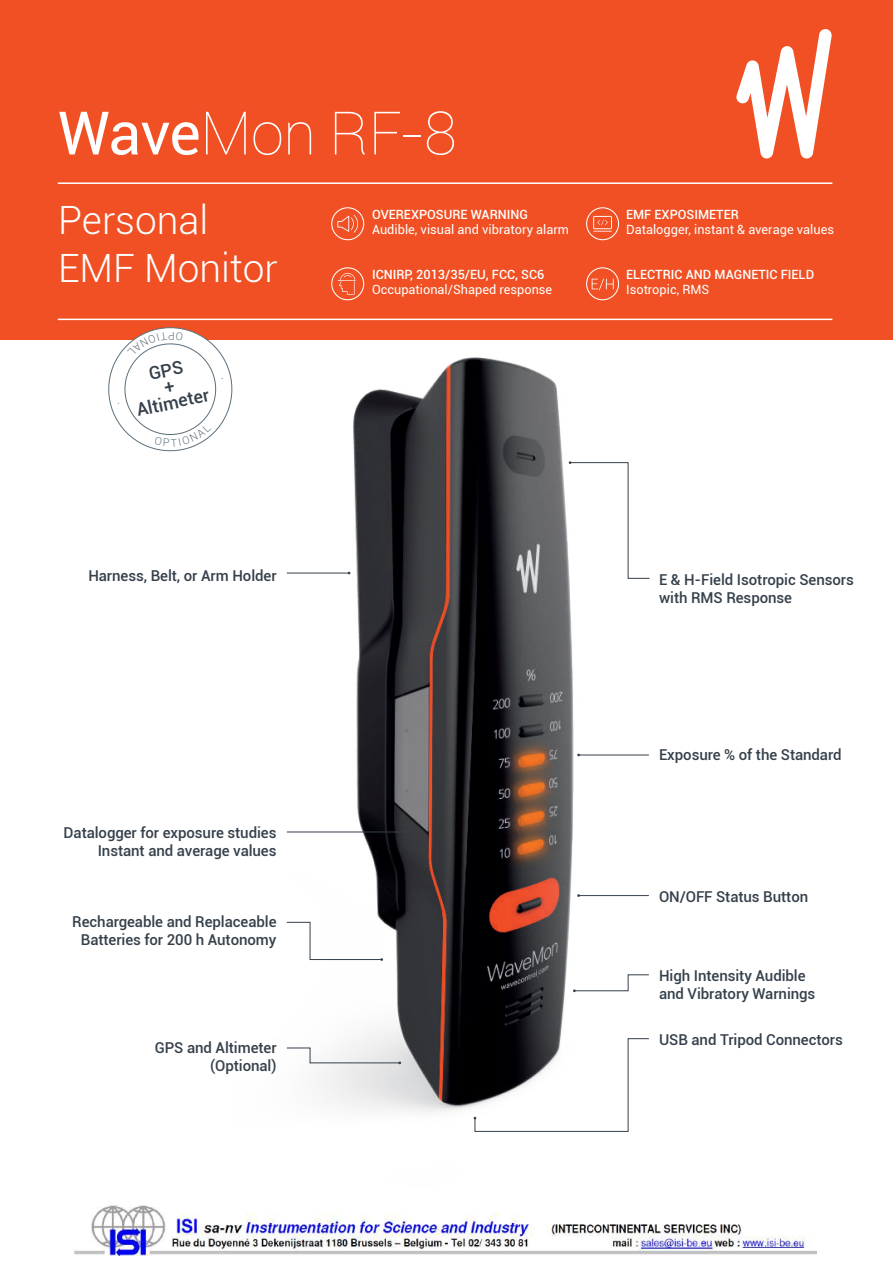
<style>
.page{position:relative;width:893px;height:1263px;background:#fff}
.page>*{position:absolute;margin:0;border:0;box-sizing:border-box;transform-origin:0 0}
.t1{font:100 60px "Roboto";color:#fff}
.t2{font:300 39px/48px "Roboto";color:#fff}
.t3{font:500 18px/16.2px "Roboto";color:#35404b;text-align:center}
.t4{font:500 15px/18px "Roboto";letter-spacing:-.005em;color:#35404b}
.t5{font:12.75px "Roboto";color:#fff}
.t6{font:500 12.75px "Roboto";color:#fff}
.t7{font:300 10.65px "Roboto";color:#5b6f7b}
.s1{font-weight:400}
</style>
<div class="page">
<div style="left:0;top:0;width:893px;height:340px;background:#f05023"></div>
<svg style="left:736px;top:29px;width:96px;height:130px"></svg>
<hr style="left:58px;top:182px;width:774px;height:2px;background:#fff">
<hr style="left:58px;top:319px;width:774px;height:1px;background:#fff">
<div style="left:586px;top:207px;width:33px;height:33px;border:1px solid #fff;border-radius:50%"></div>
<svg style="left:592px;top:279px;width:22px;height:11px"></svg>
<div style="left:586px;top:267px;width:33px;height:33px;border:1px solid #fff;border-radius:50%"></div>
<div style="left:331px;top:267px;width:33px;height:33px;border:1px solid #fff;border-radius:50%"></div>
<svg style="left:338px;top:273px;width:18px;height:22px"></svg>
<div style="left:331px;top:207px;width:33px;height:33px;border:1px solid #fff;border-radius:50%"></div>
<svg style="left:337px;top:215px;width:21px;height:18px"></svg>
<svg style="left:593px;top:216px;width:19px;height:16px"></svg>
<img style="left:235px;top:300px;width:386px;height:819px">
<svg style="left:569px;top:461px;width:81px;height:118px"></svg>
<hr style="left:579px;top:895px;width:70px;height:1px;background:#35404b">
<svg style="left:474px;top:1038px;width:175px;height:94px"></svg>
<svg style="left:573px;top:974px;width:76px;height:18px"></svg>
<hr style="left:287px;top:832px;width:119px;height:1px;background:#35404b">
<hr style="left:287px;top:573px;width:62px;height:1px;background:#35404b">
<svg style="left:286px;top:922px;width:97px;height:39px"></svg>
<svg style="left:286px;top:1047px;width:115px;height:17px"></svg>
<hr style="left:579px;top:755px;width:70px;height:1px;background:#35404b">
<img style="left:74px;top:1205px;width:742px;height:50px">
<svg style="left:100px;top:319px;width:140px;height:140px"></svg>
<h1 class="t1" style="left:58px;top:92px;width:400px"><span class="s1">Wave</span>Mon RF-8</h1>
<h2 class="t2" style="left:58px;top:194px;width:221px">Personal<br>EMF Monitor</h2>
<p class="t6" style="left:626px;top:205px;width:114px">EMF EXPOSIMETER</p>
<p class="t6" style="left:372px;top:205px;width:157px">OVEREXPOSURE WARNING</p>
<p class="t5" style="left:372px;top:220px;width:199px">Audible, visual and vibratory alarm</p>
<p class="t6" style="left:372px;top:265px;width:174px">ICNIRP, 2013/35/EU, FCC, SC6</p>
<p class="t5" style="left:372px;top:280px;width:182px">Occupational/Shaped response</p>
<p class="t5" style="left:626px;top:220px;width:209px">Datalogger, instant &amp; average values</p>
<p class="t6" style="left:626px;top:265px;width:190px">ELECTRIC AND MAGNETIC FIELD</p>
<p class="t5" style="left:626px;top:280px;width:85px">Isotropic, RMS</p>
<p class="t7" style="left:175px;top:343px;width:8px;rotate:180deg">P</p>
<p class="t3" style="left:128px;top:370px;width:75px;rotate:-12deg">GPS<br>+<br>Altimeter</p>
<p class="t4" style="left:88px;top:566px;width:190px">Harness, Belt, or Arm Holder</p>
<p class="t4" style="left:64px;top:823px;width:214px;text-align:right">Datalogger for exposure studies<br>Instant and average values</p>
<p class="t4" style="left:72px;top:912px;width:206px;text-align:center">Rechargeable and Replaceable<br>Batteries for 200 h Autonomy</p>
<p class="t4" style="left:155px;top:1038px;width:123px;text-align:right">GPS and Altimeter (Optional)</p>
<p class="t4" style="left:659px;top:570px;width:196px">E &amp; H-Field Isotropic Sensors with RMS Response</p>
<p class="t4" style="left:659px;top:745px;width:184px">Exposure % of the Standard</p>
<p class="t4" style="left:659px;top:887px;width:151px">ON/OFF Status Button</p>
<p class="t4" style="left:659px;top:966px;width:158px">High Intensity Audible and Vibratory Warnings</p>
<p class="t4" style="left:659px;top:1030px;width:185px">USB and Tripod Connectors</p>
</div>
